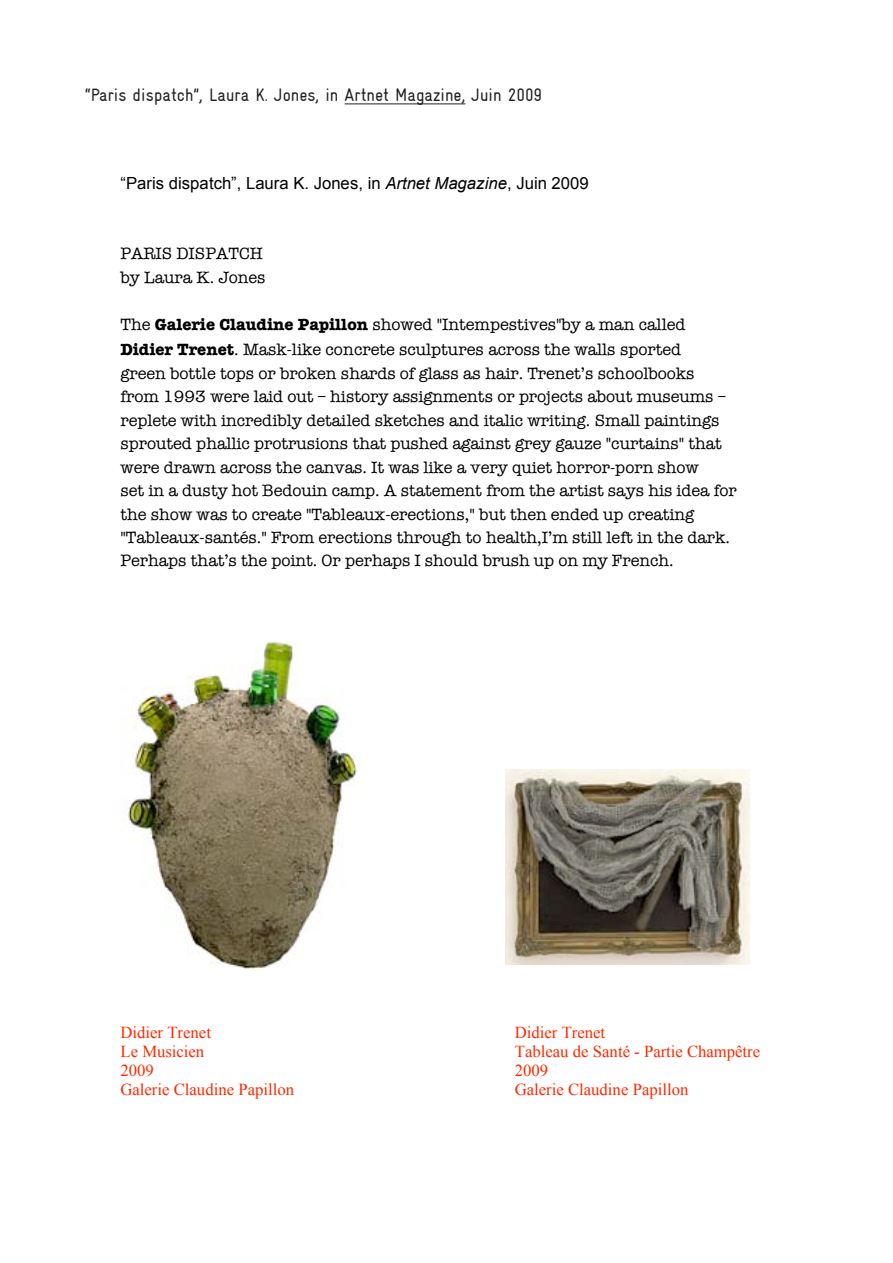
<style>
.page{position:relative;width:893px;height:1263px;background:#fff}
.page>*{position:absolute;margin:0;border:0;box-sizing:border-box;transform-origin:0 0}
.Texte_article{font:condensed 18px "Gravur";color:#231f20}
.t1{font:16.65px/23.7px "American Typewriter";color:#000}
.t2{font:16.65px "Times New Roman";color:#ff2800}
.t3{font:16.65px "Arial";letter-spacing:.005em;color:#000}
.s1{font-style:italic}
.s2{font-weight:700}
</style>
<div class="page">
<hr style="left:345px;top:103px;width:120px;height:1px;background:#231f20">
<img style="left:120px;top:642px;width:237px;height:326px">
<img style="left:506px;top:770px;width:244px;height:194px">
<p class="Texte_article" style="left:85px;top:85px;width:459px">“Paris dispatch”, Laura K. Jones, in Artnet Magazine, Juin 2009</p>
<p class="t3" style="left:120px;top:177px;width:470px">“Paris dispatch”, Laura K. Jones, in <span class="s1">Artnet Magazine</span>, Juin 2009</p>
<p class="t1" style="left:120px;top:243px;width:146px">PARIS DISPATCH by Laura K. Jones</p>
<p class="t1" style="left:120px;top:313px;width:618px">The <span class="s2">Galerie Claudine Papillon</span> showed "Intempestives"by a man called <span class="s2">Didier Trenet</span>. Mask-like concrete sculptures across the walls sported<br>green bottle tops or broken shards of glass as hair. Trenet’s schoolbooks from 1993 were laid out – history assignments or projects about museums – replete with incredibly detailed sketches and italic writing. Small paintings sprouted phallic protrusions that pushed against grey gauze "curtains" that were drawn across the canvas. It was like a very quiet horror-porn show<br>set in a dusty hot Bedouin camp. A statement from the artist says his idea for the show was to create "Tableaux-erections," but then ended up creating "Tableaux-santés." From erections through to health,I’m still left in the dark.<br>Perhaps that’s the point. Or perhaps I should brush up on my French.</p>
<p class="t2" style="left:120px;top:1026px;width:92px">Didier Trenet</p>
<p class="t2" style="left:515px;top:1026px;width:92px">Didier Trenet</p>
<p class="t2" style="left:120px;top:1045px;width:85px">Le Musicien</p>
<p class="t2" style="left:515px;top:1045px;width:247px">Tableau de Santé - Partie Champêtre</p>
<p class="t2" style="left:120px;top:1065px;width:35px">2009</p>
<p class="t2" style="left:515px;top:1065px;width:35px">2009</p>
<p class="t2" style="left:120px;top:1084px;width:175px">Galerie Claudine Papillon</p>
<p class="t2" style="left:515px;top:1084px;width:175px">Galerie Claudine Papillon</p>
</div>
